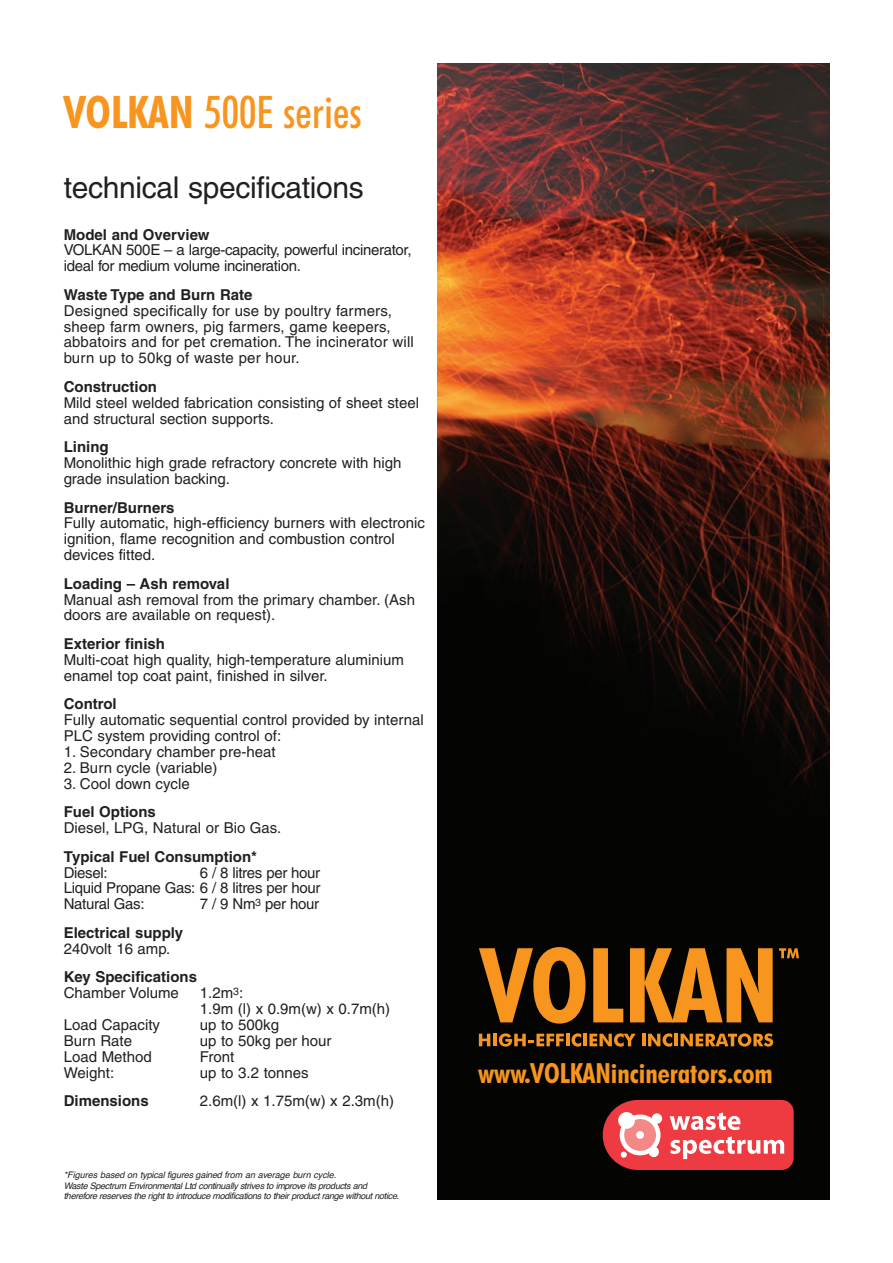
<style>
.page{position:relative;width:893px;height:1263px;background:#fff}
.page>*{position:absolute;margin:0;border:0;box-sizing:border-box;transform-origin:0 0}
.t1{font:500 condensed 45px "Futura BT";color:#f7951f}
.t2{font:30px "Helvetica";letter-spacing:-.01em;color:#231f20}
.t3{font:700 condensed 27.9px "Futura BT";color:#f7951f}
.t4{font:15px/15.9px "Helvetica";color:#231f20}
.t5{font:700 15px "Helvetica";color:#231f20}
.t6{font:15px/15.9px "Helvetica";letter-spacing:-.02em;color:#231f20}
.t7{font:italic 9px/10.4px "Helvetica";letter-spacing:-.035em;color:#231f20}
.s1{font-weight:700}
</style>
<div class="page">
<img style="left:438px;top:64px;width:391px;height:1135px">
<svg style="left:603px;top:1100px;width:191px;height:70px;background:#e65e63"></svg>
<svg style="left:479px;top:947px;width:106px;height:76px;background:#855111"></svg>
<svg style="left:593px;top:948px;width:30px;height:74px;background:#905813"></svg>
<svg style="left:630px;top:948px;width:143px;height:74px;background:#a16215"></svg>
<svg style="left:479px;top:1034px;width:11px;height:12px"></svg>
<hr style="left:493px;top:1034px;width:4px;height:12px;background:#f7951f">
<svg style="left:499px;top:1033px;width:82px;height:13px"></svg>
<hr style="left:583px;top:1034px;width:4px;height:12px;background:#f7951f">
<svg style="left:589px;top:1033px;width:47px;height:13px"></svg>
<svg style="left:642px;top:1033px;width:30px;height:13px"></svg>
<hr style="left:674px;top:1034px;width:4px;height:12px;background:#f7951f">
<svg style="left:680px;top:1033px;width:93px;height:14px"></svg>
<svg style="left:779px;top:948px;width:20px;height:10px"></svg>
<h1 class="t1" style="left:64px;top:94px;width:299px"><span class="s1">VOLKAN</span> 500E series</h1>
<h2 class="t2" style="left:64px;top:177px;width:301px">technical specifications</h2>
<p class="t5" style="left:64px;top:229px;width:147px">Model and Overview</p>
<p class="t6" style="left:64px;top:244px;width:349px">VOLKAN 500E – a large-capacity, powerful incinerator, ideal for medium volume incineration.</p>
<p class="t5" style="left:64px;top:289px;width:190px">Waste Type and Burn Rate</p>
<p class="t4" style="left:64px;top:304px;width:352px">Designed specifically for use by poultry farmers, sheep farm owners, pig farmers, game keepers, abbatoirs and for pet cremation. The incinerator will burn up to 50kg of waste per hour.</p>
<p class="t5" style="left:64px;top:381px;width:95px">Construction</p>
<p class="t4" style="left:64px;top:396px;width:357px">Mild steel welded fabrication consisting of sheet steel and structural section supports.</p>
<p class="t5" style="left:64px;top:441px;width:46px">Lining</p>
<p class="t4" style="left:64px;top:456px;width:339px">Monolithic high grade refractory concrete with high grade insulation backing.</p>
<p class="t5" style="left:64px;top:502px;width:112px">Burner/Burners</p>
<p class="t4" style="left:64px;top:517px;width:363px">Fully automatic, high-efficiency burners with electronic ignition, flame recognition and combustion control devices fitted.</p>
<p class="t5" style="left:64px;top:578px;width:167px">Loading – Ash removal</p>
<p class="t4" style="left:64px;top:593px;width:353px">Manual ash removal from the primary chamber. (Ash doors are available on request).</p>
<p class="t5" style="left:64px;top:638px;width:103px">Exterior finish</p>
<p class="t4" style="left:64px;top:653px;width:342px">Multi-coat high quality, high-temperature aluminium enamel top coat paint, finished in silver.</p>
<p class="t5" style="left:64px;top:698px;width:55px">Control</p>
<p class="t4" style="left:64px;top:713px;width:362px">Fully automatic sequential control provided by internal<br>PLC system providing control of:</p>
<p class="t4" style="left:64px;top:745px;width:213px">1. Secondary chamber pre-heat</p>
<p class="t4" style="left:64px;top:761px;width:155px">2. Burn cycle (variable)</p>
<p class="t4" style="left:64px;top:777px;width:128px">3. Cool down cycle</p>
<p class="t5" style="left:64px;top:806px;width:94px">Fuel Options</p>
<p class="t4" style="left:64px;top:821px;width:219px">Diesel, LPG, Natural or Bio Gas.</p>
<p class="t5" style="left:64px;top:851px;width:195px">Typical Fuel Consumption*</p>
<p class="t4" style="left:64px;top:866px;width:45px">Diesel:</p>
<p class="t4" style="left:64px;top:866px;width:258px;text-align:justify;text-indent:136px">6 / 8 litres per hour Liquid Propane Gas: 6 / 8 litres per hour Natural Gas:</p>
<p class="t6" style="left:200px;top:897px;width:121px">7 / 9 Nm<sup>3</sup> per hour</p>
<p class="t5" style="left:64px;top:927px;width:121px">Electrical supply</p>
<p class="t4" style="left:64px;top:942px;width:108px">240volt 16 amp.</p>
<p class="t5" style="left:64px;top:972px;width:135px">Key Specifications</p>
<p class="t4" style="left:64px;top:986px;width:117px">Chamber Volume</p>
<p class="t4" style="left:200px;top:986px;width:192px">1.2m<sup>3</sup>:<br>1.9m (l) x 0.9m(w) x 0.7m(h)</p>
<p class="t4" style="left:64px;top:1018px;width:98px">Load Capacity</p>
<p class="t4" style="left:200px;top:1018px;width:81px">up to 500kg</p>
<p class="t4" style="left:64px;top:1034px;width:70px">Burn Rate</p>
<p class="t4" style="left:200px;top:1034px;width:133px">up to 50kg per hour</p>
<p class="t4" style="left:64px;top:1050px;width:89px">Load Method</p>
<p class="t4" style="left:200px;top:1050px;width:36px">Front</p>
<p class="t4" style="left:64px;top:1066px;width:52px">Weight:</p>
<p class="t4" style="left:200px;top:1066px;width:110px">up to 3.2 tonnes</p>
<p class="t5" style="left:64px;top:1095px;width:87px">Dimensions</p>
<p class="t4" style="left:200px;top:1094px;width:196px">2.6m(l) x 1.75m(w) x 2.3m(h)</p>
<p class="t7" style="left:64px;top:1170px;width:337px">*Figures based on typical figures gained from an average burn cycle.<br>Waste Spectrum Environmental Ltd continually strives to improve its products and therefore reserves the right to introduce modifications to their product range without notice.</p>
<h3 class="t3" style="left:478px;top:1062px;width:296px">www.VOLKANincinerators.com</h3>
</div>
